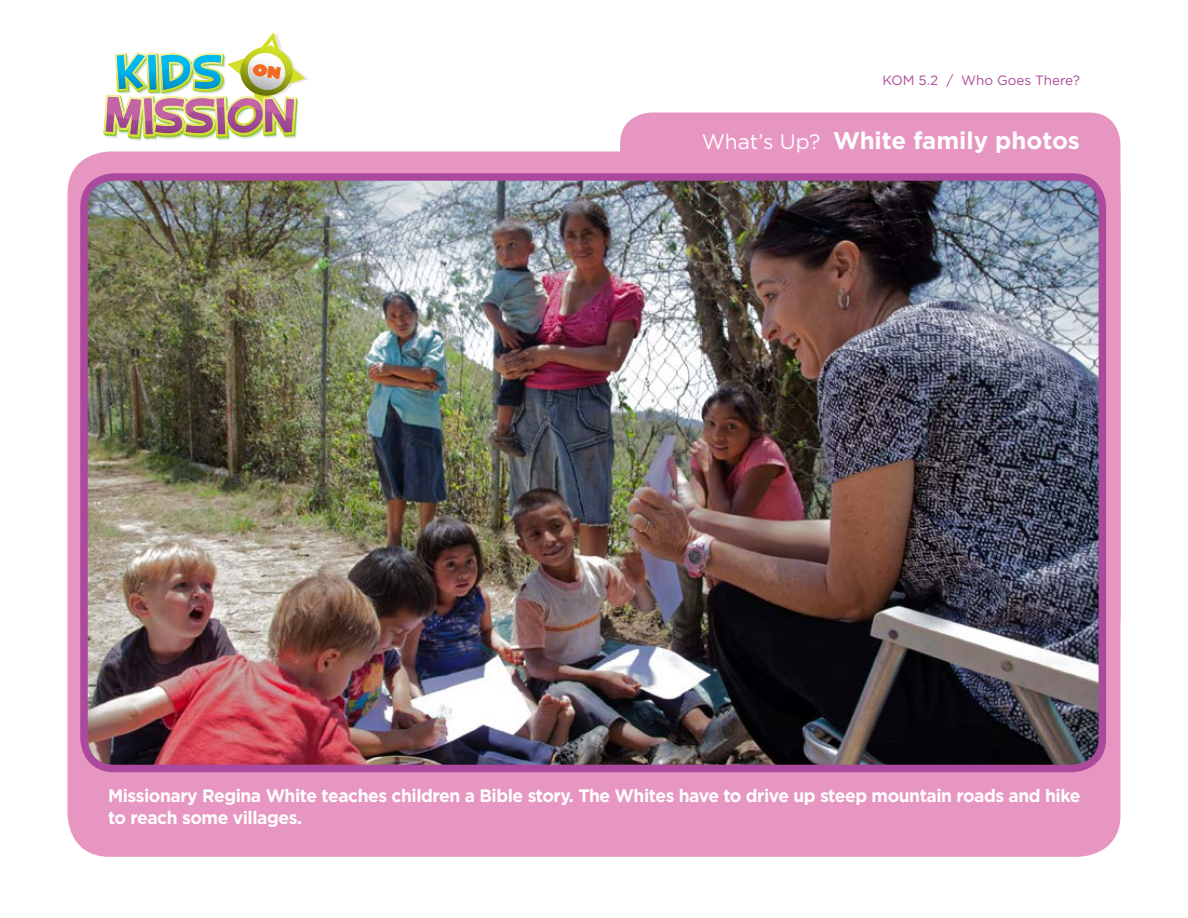
<style>
.page{position:relative;width:1188px;height:918px;background:#fff}
.page>*{position:absolute;margin:0;border:0;box-sizing:border-box;transform-origin:0 0}
.t1{font:700 24px "Gotham";color:#fff}
.t2{font:700 18px/22.5px "Gotham";letter-spacing:-.025em;color:#fff}
.t3{font:13.5px "Gotham";color:#ab4a9c}
.s1{font-weight:400;font-size:21px}
</style>
<div class="page">
<div style="left:620px;top:112px;width:500px;height:534px;background:#e796c1;border-radius:32px"></div>
<div style="left:68px;top:152px;width:1052px;height:705px;background:#e796c1;border-radius:42px"></div>
<img style="left:89px;top:182px;width:1008px;height:581px">
<div style="left:80px;top:173px;width:1026px;height:599px;border:8px solid #ab4a9c;border-radius:30px"></div>
<svg style="left:104px;top:32px;width:204px;height:109px"></svg>
<img style="left:259px;top:68px;width:22px;height:5px">
<p class="t3" style="left:882px;top:71px;width:199px">KOM 5.2 / Who Goes There?</p>
<h1 class="t1" style="left:702px;top:124px;width:380px"><span class="s1">What’s Up?</span> White family photos</h1>
<p class="t2" style="left:108px;top:784px;width:974px">Missionary Regina White teaches children a Bible story. The Whites have to drive up steep mountain roads and hike to reach some villages.</p>
</div>
